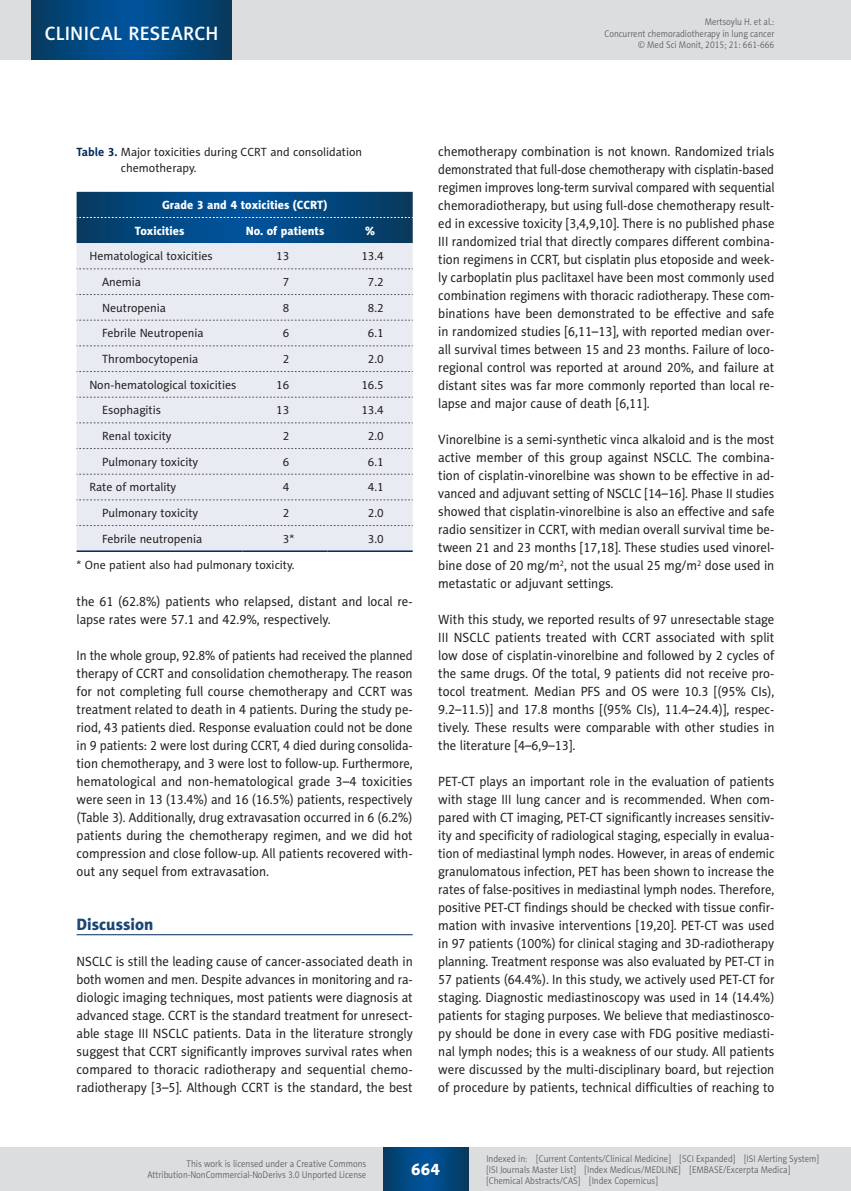
<style>
.page{position:relative;width:851px;height:1191px;background:#fff}
.page>*{position:absolute;margin:0;border:0;box-sizing:border-box;transform-origin:0 0}
.t1{font:19.5px "Naomi Sans EFN Medium";letter-spacing:.015em;color:#fff}
.MSM_Headline_1{font:16.5px "Naomi Sans EFN Heavy";color:#1a4574}
.t2{font:16.5px "Naomi Sans EFN Heavy";color:#fff}
.MSM_Body{font:13.5px/18px "Naomi Sans EFN";color:#231f20;text-align:justify;scale:.95 1}
.MSM_Body-2{font:13.5px/18px "Naomi Sans EFN";color:#231f20;text-align:justify;scale:.93 1}
.MSM_Tabela_zawartosc{font:12px "Naomi Sans EFN";color:#231f20}
.MSM_Tabela_tytul{font:12px/15.8px "Naomi Sans EFN";color:#231f20}
.MSM_Tabela_Head{font:12px "Naomi Sans EFN Heavy";color:#fff}
.MSM_Table_podpis_dol{font:12px "Naomi Sans EFN";color:#231f20}
.t3{font:9.75px/11.2px "Naomi Sans EFN Light";color:#57585a;text-align:right;scale:.9 1}
.s1{font-weight:700;color:#00295c}
</style>
<div class="page">
<hr style="left:77px;top:934px;width:335px;height:1px;background:#00295c">
<div style="left:77px;top:243px;width:335px;height:307px;background:#e8ebf2"></div>
<svg style="left:77px;top:268px;width:336px;height:1px"></svg>
<svg style="left:77px;top:294px;width:336px;height:1px"></svg>
<svg style="left:77px;top:320px;width:336px;height:1px"></svg>
<svg style="left:77px;top:345px;width:336px;height:1px"></svg>
<svg style="left:77px;top:371px;width:336px;height:1px"></svg>
<svg style="left:77px;top:397px;width:336px;height:1px"></svg>
<svg style="left:77px;top:422px;width:336px;height:1px"></svg>
<svg style="left:77px;top:448px;width:336px;height:1px"></svg>
<svg style="left:77px;top:474px;width:336px;height:1px"></svg>
<svg style="left:77px;top:499px;width:336px;height:1px"></svg>
<svg style="left:77px;top:192px;width:336px;height:51px;background:#044880"></svg>
<svg style="left:77px;top:525px;width:336px;height:1px"></svg>
<hr style="left:77px;top:550px;width:165px;height:2px;background:#00295c">
<hr style="left:242px;top:550px;width:85px;height:2px;background:#00295c">
<hr style="left:327px;top:550px;width:85px;height:2px;background:#00295c">
<div style="left:0;top:1148px;width:850px;height:43px;background:#dcdddf"></div>
<svg style="left:383px;top:1147px;width:85px;height:43px;background:#02477e"></svg>
<div style="left:0;top:0;width:850px;height:60px;background:#dcdddf"></div>
<hr style="left:850px;top:0;width:1px;height:60px;background:#dcdddf">
<svg style="left:32px;top:0;width:200px;height:60px;background:#02477e"></svg>
<h1 class="t1" style="left:45px;top:22px;width:175px">CLINICAL RESEARCH</h1>
<p class="t3" style="left:604px;top:16px;width:190px">Mertsoylu H. et al.:<br>Concurrent chemoradiotherapy in lung cancer © Med Sci Monit, 2015; 21: 661-666</p>
<p class="MSM_Tabela_tytul" style="left:121px;top:144px;width:243px;text-indent:-44px"><span class="s1">Table 3.</span> Major toxicities during CCRT and consolidation chemotherapy.</p>
<p class="MSM_Tabela_Head" style="left:162px;top:198px;width:167px">Grade 3 and 4 toxicities (CCRT)</p>
<p class="MSM_Tabela_Head" style="left:135px;top:223px;width:51px">Toxicities</p>
<p class="MSM_Tabela_Head" style="left:246px;top:223px;width:80px">No. of patients</p>
<p class="MSM_Tabela_Head" style="left:365px;top:223px;width:11px">%</p>
<p class="MSM_Tabela_zawartosc" style="left:89px;top:249px;width:125px">Hematological toxicities</p>
<p class="MSM_Tabela_zawartosc" style="left:276px;top:249px;width:15px">13</p>
<p class="MSM_Tabela_zawartosc" style="left:361px;top:249px;width:24px">13.4</p>
<p class="MSM_Tabela_zawartosc" style="left:102px;top:275px;width:41px">Anemia</p>
<p class="MSM_Tabela_zawartosc" style="left:283px;top:275px;width:8px">7</p>
<p class="MSM_Tabela_zawartosc" style="left:368px;top:275px;width:17px">7.2</p>
<p class="MSM_Tabela_zawartosc" style="left:102px;top:301px;width:65px">Neutropenia</p>
<p class="MSM_Tabela_zawartosc" style="left:283px;top:301px;width:8px">8</p>
<p class="MSM_Tabela_zawartosc" style="left:368px;top:301px;width:17px">8.2</p>
<p class="MSM_Tabela_zawartosc" style="left:102px;top:326px;width:103px">Febrile Neutropenia</p>
<p class="MSM_Tabela_zawartosc" style="left:283px;top:326px;width:8px">6</p>
<p class="MSM_Tabela_zawartosc" style="left:368px;top:326px;width:17px">6.1</p>
<p class="MSM_Tabela_zawartosc" style="left:102px;top:352px;width:98px">Thrombocytopenia</p>
<p class="MSM_Tabela_zawartosc" style="left:283px;top:352px;width:8px">2</p>
<p class="MSM_Tabela_zawartosc" style="left:368px;top:352px;width:17px">2.0</p>
<p class="MSM_Tabela_zawartosc" style="left:89px;top:378px;width:149px">Non-hematological toxicities</p>
<p class="MSM_Tabela_zawartosc" style="left:276px;top:378px;width:15px">16</p>
<p class="MSM_Tabela_zawartosc" style="left:361px;top:378px;width:24px">16.5</p>
<p class="MSM_Tabela_zawartosc" style="left:102px;top:403px;width:60px">Esophagitis</p>
<p class="MSM_Tabela_zawartosc" style="left:276px;top:403px;width:15px">13</p>
<p class="MSM_Tabela_zawartosc" style="left:361px;top:403px;width:24px">13.4</p>
<p class="MSM_Tabela_zawartosc" style="left:102px;top:429px;width:71px">Renal toxicity</p>
<p class="MSM_Tabela_zawartosc" style="left:283px;top:429px;width:8px">2</p>
<p class="MSM_Tabela_zawartosc" style="left:368px;top:429px;width:17px">2.0</p>
<p class="MSM_Tabela_zawartosc" style="left:102px;top:455px;width:98px">Pulmonary toxicity</p>
<p class="MSM_Tabela_zawartosc" style="left:283px;top:455px;width:8px">6</p>
<p class="MSM_Tabela_zawartosc" style="left:368px;top:455px;width:17px">6.1</p>
<p class="MSM_Tabela_zawartosc" style="left:89px;top:480px;width:88px">Rate of mortality</p>
<p class="MSM_Tabela_zawartosc" style="left:283px;top:480px;width:8px">4</p>
<p class="MSM_Tabela_zawartosc" style="left:368px;top:480px;width:17px">4.1</p>
<p class="MSM_Tabela_zawartosc" style="left:102px;top:506px;width:98px">Pulmonary toxicity</p>
<p class="MSM_Tabela_zawartosc" style="left:283px;top:506px;width:8px">2</p>
<p class="MSM_Tabela_zawartosc" style="left:368px;top:506px;width:17px">2.0</p>
<p class="MSM_Tabela_zawartosc" style="left:102px;top:532px;width:102px">Febrile neutropenia</p>
<p class="MSM_Tabela_zawartosc" style="left:283px;top:532px;width:13px">3*</p>
<p class="MSM_Tabela_zawartosc" style="left:368px;top:532px;width:17px">3.0</p>
<p class="MSM_Table_podpis_dol" style="left:77px;top:558px;width:219px">* One patient also had pulmonary toxicity.</p>
<p class="MSM_Body" style="left:77px;top:592px;width:355px">the 61 (62.8%) patients who relapsed, distant and local re&shy;lapse rates were 57.1 and 42.9%, respectively.</p>
<p class="MSM_Body-2" style="left:77px;top:646px;width:363px">In the whole group, 92.8% of patients had received the planned therapy of CCRT and consolidation chemotherapy. The reason for not completing full course chemotherapy and CCRT was treatment related to death in 4 patients. During the study pe&shy;riod, 43 patients died. Response evaluation could not be done in 9 patients: 2 were lost during CCRT, 4 died during consolida&shy;tion chemotherapy, and 3 were lost to follow-up. Furthermore, hematological and non-hematological grade 3–4 toxicities were seen in 13 (13.4%) and 16 (16.5%) patients, respectively (Table 3). Additionally, drug extravasation occurred in 6 (6.2%) patients during the chemotherapy regimen, and we did hot compression and close follow-up. All patients recovered with&shy;out any sequel from extravasation.</p>
<p class="MSM_Headline_1" style="left:77px;top:914px;width:78px">Discussion</p>
<p class="MSM_Body" style="left:77px;top:952px;width:355px">NSCLC is still the leading cause of cancer-associated death in both women and men. Despite advances in monitoring and ra&shy;diologic imaging techniques, most patients were diagnosis at advanced stage. CCRT is the standard treatment for unresect&shy;able stage III NSCLC patients. Data in the literature strongly suggest that CCRT significantly improves survival rates when compared to thoracic radiotherapy and sequential chemo&shy;radiotherapy [3–5]. Although CCRT is the standard, the best</p>
<p class="MSM_Body" style="left:438px;top:142px;width:355px">chemotherapy combination is not known. Randomized trials demonstrated that full-dose chemotherapy with cisplatin-based regimen improves long-term survival compared with sequential chemoradiotherapy, but using full-dose chemotherapy result&shy;ed in excessive toxicity [3,4,9,10]. There is no published phase III randomized trial that directly compares different combina&shy;tion regimens in CCRT, but cisplatin plus etoposide and week&shy;ly carboplatin plus paclitaxel have been most commonly used combination regimens with thoracic radiotherapy. These com&shy;binations have been demonstrated to be effective and safe in randomized studies [6,11–13], with reported median over&shy;all survival times between 15 and 23 months. Failure of loco&shy;regional control was reported at around 20%, and failure at distant sites was far more commonly reported than local re&shy;lapse and major cause of death [6,11].</p>
<p class="MSM_Body" style="left:438px;top:430px;width:355px">Vinorelbine is a semi-synthetic vinca alkaloid and is the most active member of this group against NSCLC. The combina&shy;tion of cisplatin-vinorelbine was shown to be effective in ad&shy;vanced and adjuvant setting of NSCLC [14–16]. Phase II studies showed that cisplatin-vinorelbine is also an effective and safe radio sensitizer in CCRT, with median overall survival time be&shy;tween 21 and 23 months [17,18]. These studies used vinorel&shy;bine dose of 20 mg/m<sup>2</sup>, not the usual 25 mg/m<sup>2</sup> dose used in metastatic or adjuvant settings.</p>
<p class="MSM_Body" style="left:438px;top:610px;width:355px">With this study, we reported results of 97 unresectable stage III NSCLC patients treated with CCRT associated with split low dose of cisplatin-vinorelbine and followed by 2 cycles of the same drugs. Of the total, 9 patients did not receive pro&shy;tocol treatment. Median PFS and OS were 10.3 [(95% CIs), 9.2–11.5)] and 17.8 months [(95% CIs), 11.4–24.4)], respec&shy;tively. These results were comparable with other studies in the literature [4–6,9–13].</p>
<p class="MSM_Body" style="left:438px;top:772px;width:355px">PET-CT plays an important role in the evaluation of patients with stage III lung cancer and is recommended. When com&shy;pared with CT imaging, PET-CT significantly increases sensitiv&shy;ity and specificity of radiological staging, especially in evalua&shy;tion of mediastinal lymph nodes. However, in areas of endemic granulomatous infection, PET has been shown to increase the rates of false-positives in mediastinal lymph nodes. Therefore, positive PET-CT findings should be checked with tissue confir&shy;mation with invasive interventions [19,20]. PET-CT was used in 97 patients (100%) for clinical staging and 3D-radiotherapy planning. Treatment response was also evaluated by PET-CT in 57 patients (64.4%). In this study, we actively used PET-CT for staging. Diagnostic mediastinoscopy was used in 14 (14.4%) patients for staging purposes. We believe that mediastinosco&shy;py should be done in every case with FDG positive mediasti&shy;nal lymph nodes; this is a weakness of our study. All patients were discussed by the multi-disciplinary board, but rejection of procedure by patients, technical difficulties of reaching to</p>
<p class="t3" style="left:147px;top:1158px;width:245px">This work is licensed under a Creative Commons<br>Attribution-NonCommercial-NoDerivs 3.0 Unported License</p>
<p class="t2" style="left:411px;top:1159px;width:30px">664</p>
<p class="t3" style="left:486px;top:1152px;width:371px;text-align:left">Indexed in: [Current Contents/Clinical Medicine] [SCI Expanded] [ISI Alerting System] [ISI Journals Master List] [Index Medicus/MEDLINE] [EMBASE/Excerpta Medica] [Chemical Abstracts/CAS] [Index Copernicus]</p>
</div>
